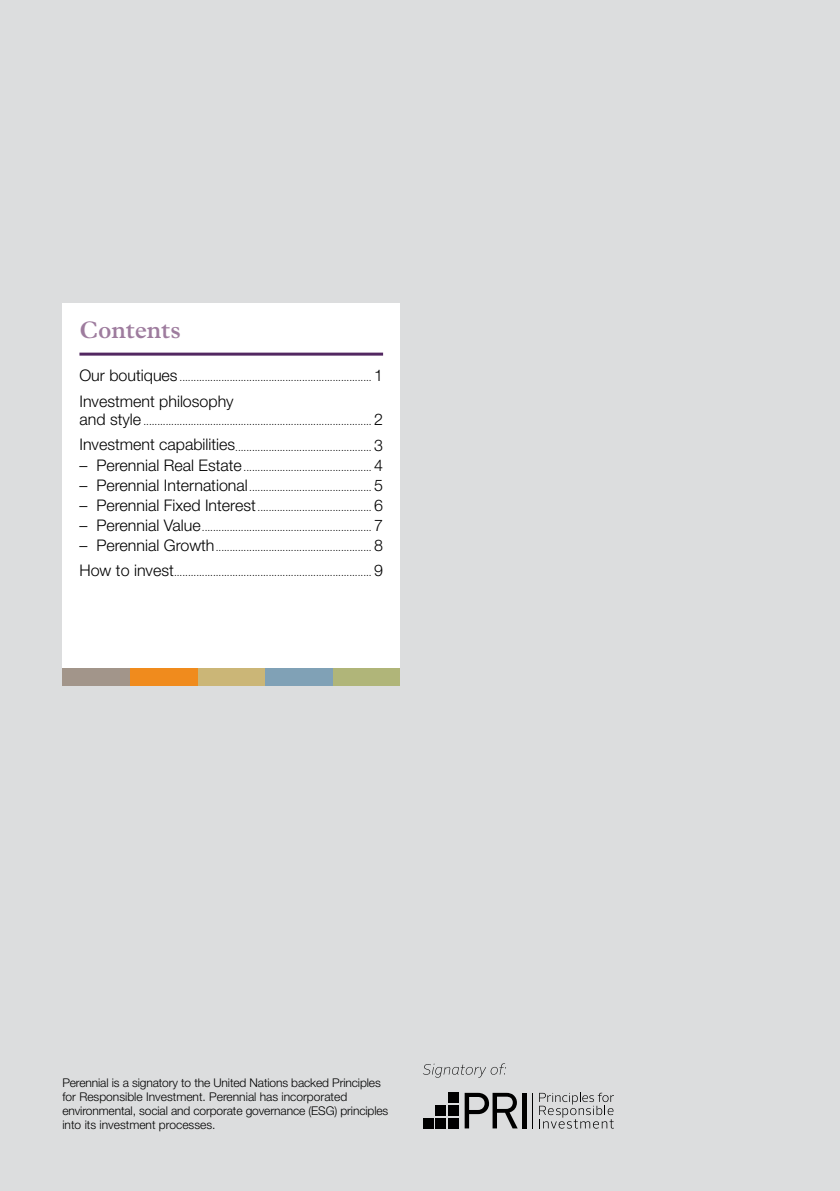
<style>
.page{position:relative;width:840px;height:1191px;background:#fff}
.page>*{position:absolute;margin:0;border:0;box-sizing:border-box;transform-origin:0 0}
.t1{font:600 24px "Plantin";color:#9e7c9e}
.t2{font:300 16px "Helvetica Neue";color:#000}
.t3{font:300 12px/14px "Helvetica Neue";letter-spacing:-.01em;color:#000}
.t4{font:300 10px "Helvetica Neue";color:#000}
.s1{font-size:16px}
</style>
<div class="page">
<div style="left:0;top:0;width:839px;height:1191px;background:#dcddde"></div>
<div style="left:62px;top:303px;width:338px;height:382px;background:#fff"></div>
<hr style="left:79px;top:352px;width:304px;height:3px;background:#522761">
<div style="left:332px;top:668px;width:68px;height:17px;background:#b0b579"></div>
<div style="left:265px;top:668px;width:67px;height:17px;background:#80a1b6"></div>
<div style="left:197px;top:668px;width:68px;height:17px;background:#cbb677"></div>
<div style="left:130px;top:668px;width:67px;height:17px;background:#f08b1d"></div>
<div style="left:62px;top:668px;width:68px;height:17px;background:#a2958a"></div>
<div style="left:448px;top:1092px;width:10px;height:11px;background:#000"></div>
<div style="left:448px;top:1105px;width:10px;height:10px;background:#000"></div>
<div style="left:448px;top:1118px;width:10px;height:10px;background:#000"></div>
<div style="left:435px;top:1105px;width:10px;height:10px;background:#000"></div>
<div style="left:435px;top:1118px;width:10px;height:10px;background:#000"></div>
<div style="left:423px;top:1118px;width:10px;height:10px;background:#000"></div>
<svg style="left:464px;top:1092px;width:53px;height:36px"></svg>
<hr style="left:522px;top:1092px;width:4px;height:36px;background:#000">
<hr style="left:532px;top:1092px;width:1px;height:36px;background:#000">
<svg style="left:539px;top:1092px;width:74px;height:36px"></svg>
<svg style="left:423px;top:1063px;width:83px;height:14px"></svg>
<h1 class="t1" style="left:79px;top:316px;width:103px">Contents</h1>
<p class="t4" style="left:79px;top:371px;width:305px"><span class="s1">Our boutiques</span> ..................................................................... <span class="s1">1</span></p>
<h2 class="t2" style="left:79px;top:391px;width:156px">Investment philosophy</h2>
<p class="t4" style="left:79px;top:415px;width:305px"><span class="s1">and style</span> .................................................................................. <span class="s1">2</span></p>
<p class="t4" style="left:79px;top:441px;width:305px"><span class="s1">Investment capabilities</span>................................................. <span class="s1">3</span></p>
<p class="t4" style="left:79px;top:461px;width:305px"><span class="s1">– Perennial Real Estate</span> .............................................. <span class="s1">4</span></p>
<p class="t4" style="left:79px;top:481px;width:305px"><span class="s1">– Perennial International</span> ............................................ <span class="s1">5</span></p>
<p class="t4" style="left:79px;top:501px;width:305px"><span class="s1">– Perennial Fixed Interest</span> ......................................... <span class="s1">6</span></p>
<p class="t4" style="left:79px;top:521px;width:305px"><span class="s1">– Perennial Value</span>............................................................. <span class="s1">7</span></p>
<p class="t4" style="left:79px;top:541px;width:305px"><span class="s1">– Perennial Growth</span>........................................................ <span class="s1">8</span></p>
<p class="t4" style="left:79px;top:566px;width:305px"><span class="s1">How to invest</span>....................................................................... <span class="s1">9</span></p>
<p class="t3" style="left:62px;top:1075px;width:327px">Perennial is a signatory to the United Nations backed Principles for Responsible Investment. Perennial has incorporated environmental, social and corporate governance (ESG) principles into its investment processes.</p>
</div>
